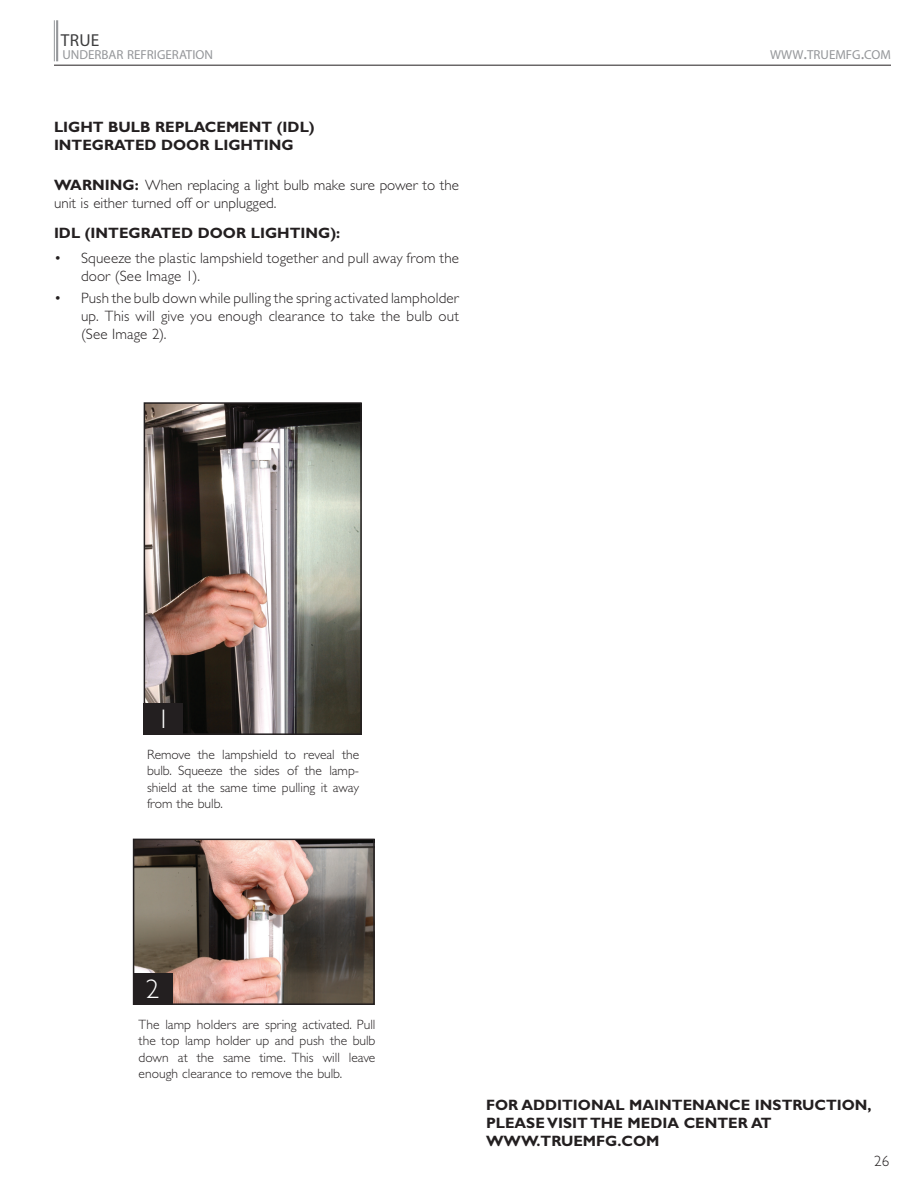
<style>
.page{position:relative;width:918px;height:1188px;background:#fff}
.page>*{position:absolute;margin:0;border:0;box-sizing:border-box;transform-origin:0 0}
.t1{font:300 27px "Gill Sans Std";color:#fff}
.t2{font:17.4px "Myriad Pro";color:#3e3e3f}
.t3{font:300 15px/18px "Gill Sans Std";letter-spacing:.005em;color:#231f20}
.t4{font:700 15px/18px "Gill Sans Std";color:#231f20}
.t5{font:300 13.5px/16.2px "Gill Sans Std";color:#231f20;text-align:justify}
.t6{font:13.05px "Myriad Pro";color:#95979a}
.s1{font-size:17.4px}
.s2{font-weight:700}
</style>
<div class="page">
<hr style="left:56px;top:20px;width:2px;height:41px;background:#95979a">
<hr style="left:54px;top:20px;width:1px;height:41px;background:#95979a">
<hr style="left:54px;top:65px;width:837px;height:1px;background:#231f20">
<img style="left:147px;top:405px;width:212px;height:327px">
<div style="left:144px;top:402px;width:218px;height:333px;border:2px solid #231f20"></div>
<div style="left:144px;top:704px;width:39px;height:31px;background:#231f20"></div>
<img style="left:136px;top:842px;width:236px;height:160px">
<div style="left:133px;top:839px;width:242px;height:166px;border:2px solid #231f20"></div>
<div style="left:133px;top:974px;width:39px;height:31px;background:#231f20"></div>
<p class="t2" style="left:61px;top:31px;width:40px">TRUE</p>
<p class="t6" style="left:62px;top:48px;width:152px">UNDERBAR REFRIGERATION</p>
<p class="t6" style="left:770px;top:47px;width:122px">WWW<span class="s1">.</span>TRUEMFG<span class="s1">.</span>COM</p>
<p class="t4" style="left:54px;top:118px;width:262px">LIGHT BULB REPLACEMENT (IDL)<br>INTEGRATED DOOR LIGHTING</p>
<p class="t3" style="left:54px;top:176px;width:407px"><span class="s2">WARNING:</span> When replacing a light bulb make sure power to the unit is either turned off or unplugged.</p>
<p class="t4" style="left:54px;top:224px;width:288px">IDL (INTEGRATED DOOR LIGHTING):</p>
<p class="t3" style="left:81px;top:249px;width:380px;text-indent:-27px">• Squeeze the plastic lampshield together and pull away from the door (See Image 1).</p>
<p class="t3" style="left:81px;top:290px;width:379px;text-align:justify;text-indent:-27px">• Push the bulb down while pulling the spring activated lampholder up. This will give you enough clearance to take the bulb out (See Image 2).</p>
<h1 class="t1" style="left:157px;top:704px;width:15px">1</h1>
<p class="t5" style="left:147px;top:747px;width:214px">Remove the lampshield to reveal the bulb. Squeeze the sides of the lamp&shy;shield at the same time pulling it away from the bulb.</p>
<h1 class="t1" style="left:146px;top:974px;width:15px">2</h1>
<p class="t5" style="left:139px;top:1017px;width:238px">The lamp holders are spring activated. Pull the top lamp holder up and push the bulb down at the same time. This will leave enough clearance to remove the bulb.</p>
<p class="t4" style="left:486px;top:1096px;width:387px">FOR ADDITIONAL MAINTENANCE INSTRUCTION,<br>PLEASE VISIT THE MEDIA CENTER AT<br>WWW.TRUEMFG.COM</p>
<p class="t3" style="left:874px;top:1152px;width:16px">26</p>
</div>
